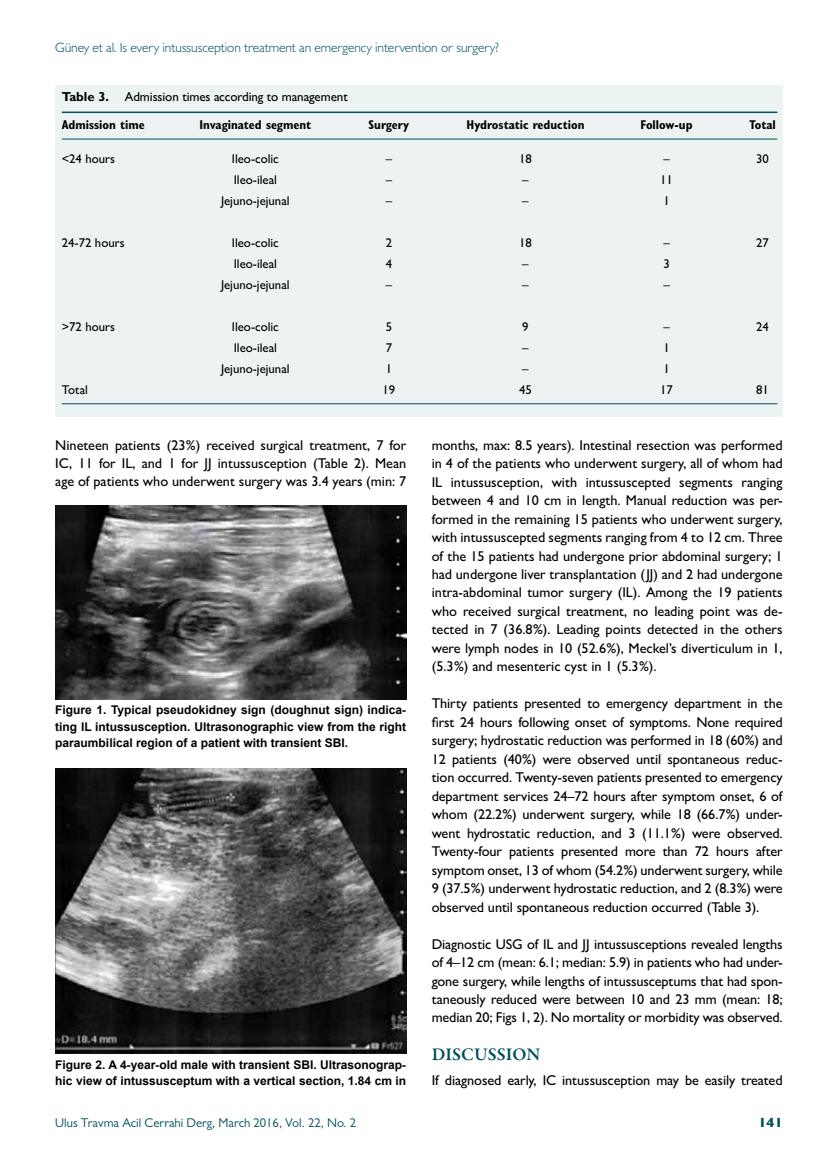
<style>
.page{position:relative;width:838px;height:1170px;background:#fff}
.page>*{position:absolute;margin:0;border:0;box-sizing:border-box;transform-origin:0 0}
.t1{font:600 18px "Garamond Premr Pro";color:#004f5a}
.t2{font:500 14.25px/18.5px "Gill Sans MT Pro";letter-spacing:-.005em;color:#000;text-align:justify}
.t3{font:300 13.5px "Gill Sans MT Pro";letter-spacing:-.005em;color:#004f5a}
.t4{font:800 13.5px "Gill Sans MT Pro";color:#004f5a}
.t5{font:500 13.05px "Gill Sans MT Pro";letter-spacing:-.01em;color:#000}
.t6{font:500 12.75px "Gill Sans MT Pro";color:#000}
.t7{font:700 condensed 12.75px "Gill Sans MT Pro";color:#000}
.t8{font:12.75px "Gill Sans MT Pro";color:#004f5a}
.t9{font:700 12px/16.5px "Arial";color:#000;text-align:justify}
.s1{font-weight:700}
</style>
<div class="page">
<div style="left:55px;top:85px;width:727px;height:331px;background:#edf3f3"></div>
<hr style="left:62px;top:111px;width:715px;height:2px;background:#004f5a">
<hr style="left:62px;top:139px;width:715px;height:1px;background:#004f5a">
<hr style="left:62px;top:403px;width:715px;height:1px;background:#004f5a">
<img style="left:55px;top:505px;width:351px;height:194px">
<img style="left:55px;top:768px;width:351px;height:285px">
<p class="t3" style="left:55px;top:39px;width:445px">Güney et al. Is every intussusception treatment an emergency intervention or surgery?</p>
<p class="t5" style="left:62px;top:89px;width:287px"><span class="s1">Table 3.</span> Admission times according to management</p>
<p class="t7" style="left:62px;top:117px;width:85px">Admission time</p>
<p class="t7" style="left:199px;top:117px;width:113px">Invaginated segment</p>
<p class="t7" style="left:368px;top:117px;width:42px">Surgery</p>
<p class="t7" style="left:466px;top:117px;width:119px">Hydrostatic reduction</p>
<p class="t7" style="left:640px;top:117px;width:54px">Follow-up</p>
<p class="t7" style="left:749px;top:117px;width:28px">Total</p>
<p class="t6" style="left:62px;top:151px;width:55px">&lt;24 hours</p>
<p class="t6" style="left:232px;top:151px;width:49px">Ileo-colic</p>
<p class="t6" style="left:386px;top:151px;width:8px">–</p>
<p class="t6" style="left:519px;top:151px;width:14px">18</p>
<p class="t6" style="left:663px;top:151px;width:8px">–</p>
<p class="t6" style="left:756px;top:151px;width:14px">30</p>
<p class="t6" style="left:234px;top:172px;width:45px">Ileo-ileal</p>
<p class="t6" style="left:386px;top:172px;width:8px">–</p>
<p class="t6" style="left:522px;top:172px;width:8px">–</p>
<p class="t6" style="left:660px;top:172px;width:14px">11</p>
<p class="t6" style="left:221px;top:193px;width:70px">Jejuno-jejunal</p>
<p class="t6" style="left:386px;top:193px;width:8px">–</p>
<p class="t6" style="left:522px;top:193px;width:8px">–</p>
<p class="t6" style="left:663px;top:193px;width:8px">1</p>
<p class="t6" style="left:62px;top:235px;width:64px">24-72 hours</p>
<p class="t6" style="left:232px;top:235px;width:49px">Ileo-colic</p>
<p class="t6" style="left:386px;top:235px;width:8px">2</p>
<p class="t6" style="left:519px;top:235px;width:14px">18</p>
<p class="t6" style="left:663px;top:235px;width:8px">–</p>
<p class="t6" style="left:756px;top:235px;width:14px">27</p>
<p class="t6" style="left:234px;top:256px;width:45px">Ileo-ileal</p>
<p class="t6" style="left:386px;top:256px;width:8px">4</p>
<p class="t6" style="left:522px;top:256px;width:8px">–</p>
<p class="t6" style="left:663px;top:256px;width:8px">3</p>
<p class="t6" style="left:221px;top:277px;width:70px">Jejuno-jejunal</p>
<p class="t6" style="left:386px;top:277px;width:8px">–</p>
<p class="t6" style="left:522px;top:277px;width:8px">–</p>
<p class="t6" style="left:663px;top:277px;width:8px">–</p>
<p class="t6" style="left:62px;top:319px;width:55px">&gt;72 hours</p>
<p class="t6" style="left:232px;top:319px;width:49px">Ileo-colic</p>
<p class="t6" style="left:386px;top:319px;width:8px">5</p>
<p class="t6" style="left:522px;top:319px;width:8px">9</p>
<p class="t6" style="left:663px;top:319px;width:8px">–</p>
<p class="t6" style="left:756px;top:319px;width:14px">24</p>
<p class="t6" style="left:234px;top:340px;width:45px">Ileo-ileal</p>
<p class="t6" style="left:386px;top:340px;width:8px">7</p>
<p class="t6" style="left:522px;top:340px;width:8px">–</p>
<p class="t6" style="left:663px;top:340px;width:8px">1</p>
<p class="t6" style="left:221px;top:361px;width:70px">Jejuno-jejunal</p>
<p class="t6" style="left:386px;top:361px;width:8px">1</p>
<p class="t6" style="left:522px;top:361px;width:8px">–</p>
<p class="t6" style="left:663px;top:361px;width:8px">1</p>
<p class="t6" style="left:62px;top:382px;width:28px">Total</p>
<p class="t6" style="left:382px;top:382px;width:14px">19</p>
<p class="t6" style="left:519px;top:382px;width:14px">45</p>
<p class="t6" style="left:660px;top:382px;width:14px">17</p>
<p class="t6" style="left:756px;top:382px;width:14px">81</p>
<p class="t2" style="left:55px;top:435px;width:352px;line-height:18px">Nineteen patients (23%) received surgical treatment, 7 for IC, 11 for IL, and 1 for JJ intussusception (Table 2). Mean age of patients who underwent surgery was 3.4 years (min: 7</p>
<p class="t2" style="left:432px;top:435px;width:352px">months, max: 8.5 years). Intestinal resection was performed in 4 of the patients who underwent surgery, all of whom had IL intussusception, with intussuscepted segments ranging between 4 and 10 cm in length. Manual reduction was per&shy;formed in the remaining 15 patients who underwent surgery, with intussuscepted segments ranging from 4 to 12 cm. Three of the 15 patients had undergone prior abdominal surgery; 1 had undergone liver transplantation (JJ) and 2 had undergone intra-abdominal tumor surgery (IL). Among the 19 patients who received surgical treatment, no leading point was de&shy;tected in 7 (36.8%). Leading points detected in the others were lymph nodes in 10 (52.6%), Meckel’s diverticulum in 1, (5.3%) and mesenteric cyst in 1 (5.3%).</p>
<p class="t2" style="left:432px;top:694px;width:352px">Thirty patients presented to emergency department in the first 24 hours following onset of symptoms. None required surgery; hydrostatic reduction was performed in 18 (60%) and 12 patients (40%) were observed until spontaneous reduc&shy;tion occurred. Twenty-seven patients presented to emergency department services 24–72 hours after symptom onset, 6 of whom (22.2%) underwent surgery, while 18 (66.7%) under&shy;went hydrostatic reduction, and 3 (11.1%) were observed.<br>Twenty-four patients presented more than 72 hours after symptom onset, 13 of whom (54.2%) underwent surgery, while 9 (37.5%) underwent hydrostatic reduction, and 2 (8.3%) were observed until spontaneous reduction occurred (Table 3).</p>
<p class="t2" style="left:432px;top:934px;width:352px">Diagnostic USG of IL and JJ intussusceptions revealed lengths of 4–12 cm (mean: 6.1; median: 5.9) in patients who had under&shy;gone surgery, while lengths of intussusceptums that had spon&shy;taneously reduced were between 10 and 23 mm (mean: 18; median 20; Figs 1, 2). No mortality or morbidity was observed.</p>
<p class="t1" style="left:432px;top:1043px;width:110px">DISCUSSION</p>
<p class="t2" style="left:432px;top:1070px;width:352px">If diagnosed early, IC intussusception may be easily treated</p>
<p class="t8" style="left:55px;top:1115px;width:302px">Ulus Travma Acil Cerrahi Derg, March 2016, Vol. 22, No. 2</p>
<p class="t4" style="left:758px;top:1114px;width:26px">141</p>
<p class="t9" style="left:55px;top:701px;width:352px">Figure 1. Typical pseudokidney sign (doughnut sign) indica&shy;ting IL intussusception. Ultrasonographic view from the right paraumbilical region of a patient with transient SBI.</p>
<p class="t9" style="left:55px;top:1056px;width:352px">Figure 2. A 4-year-old male with transient SBI. Ultrasonograp&shy;hic view of intussusceptum with a vertical section, 1.84 cm in</p>
</div>
